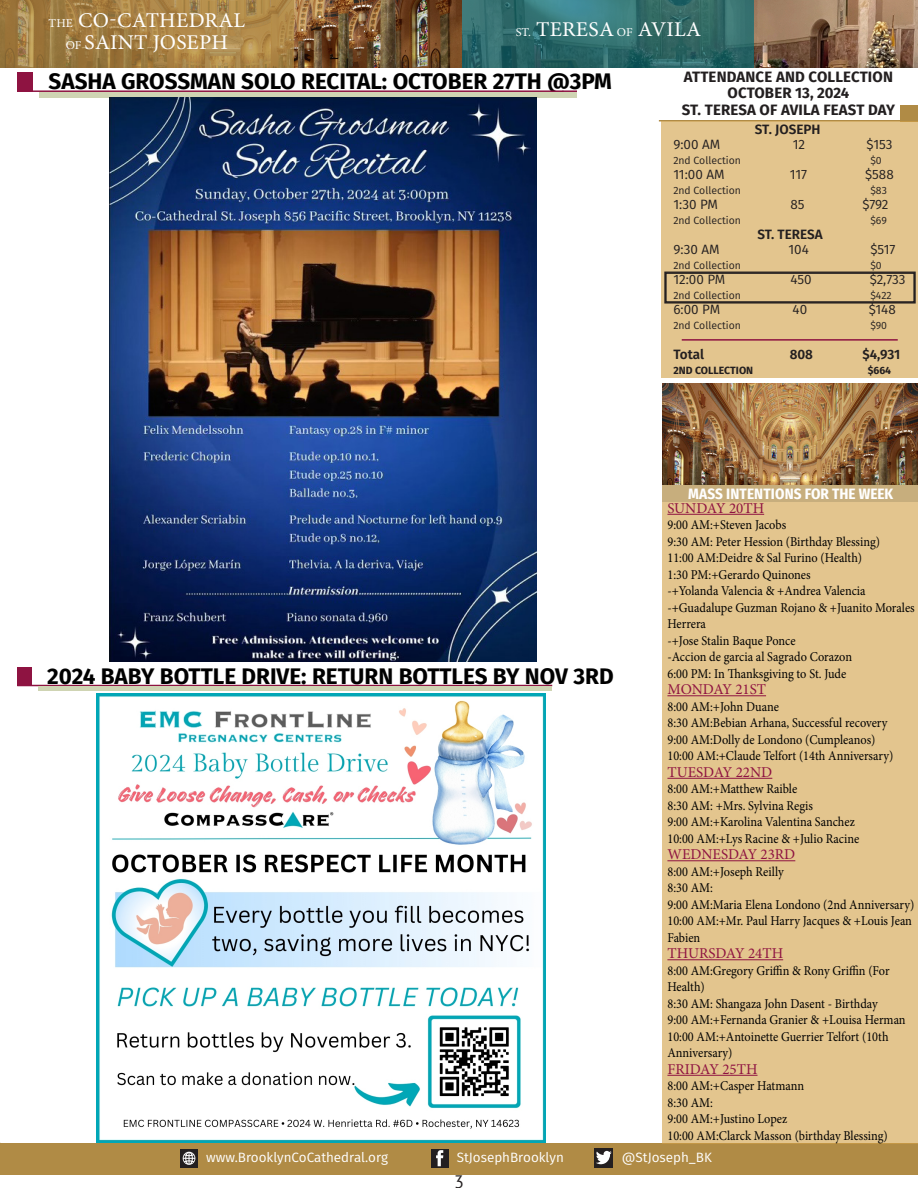
<style>
.page{position:relative;width:918px;height:1188px;background:#fff}
.page>*{position:absolute;margin:0;border:0;box-sizing:border-box;transform-origin:0 0}
.t1{font:700 22.5px "Fira Sans";color:#000}
.t2{font:21px "Minion Pro";letter-spacing:.01em;color:#fff}
.t3{font:18px "PT Sans";color:#231f20}
.t4{font:15px "Minion Pro";color:#8e1341}
.t5{font:700 15px/16.5px "Fira Sans";letter-spacing:.01em;color:#231f20;text-align:center}
.t6{font:700 15px "Fira Sans Condensed";letter-spacing:.01em;color:#fff}
.t7{font:13.5px/16.5px "Minion Pro";color:#000;scale:.91 1}
.t8{font:13.5px "Fira Sans";color:#231f20}
.t9{font:13.5px "Fira Sans";color:#fff}
.t10{font:600 13.5px "Fira Sans";color:#231f20}
.t11{font:10.5px "Fira Sans";color:#231f20}
.t12{font:700 10.5px "Fira Sans";color:#231f20}
.s1{font-size:12px}
</style>
<div class="page">
<img style="left:294px;top:0;width:624px;height:68px">
<svg style="left:461px;top:0;width:293px;height:68px;background:#316c6c"></svg>
<svg style="left:0;top:0;width:294px;height:68px;background:#a68245"></svg>
<div style="left:0;top:1143px;width:918px;height:31px;background:#b08b45"></div>
<div style="left:180px;top:1149px;width:18px;height:18px;background:#231f20"></div>
<svg style="left:183px;top:1152px;width:12px;height:13px"></svg>
<div style="left:431px;top:1149px;width:17px;height:18px;background:#231f20"></div>
<svg style="left:436px;top:1150px;width:7px;height:16px"></svg>
<div style="left:594px;top:1148px;width:19px;height:19px;background:#231f20"></div>
<svg style="left:596px;top:1151px;width:16px;height:13px"></svg>
<div style="left:662px;top:485px;width:256px;height:17px;background:#c7ae7d"></div>
<img style="left:662px;top:383px;width:256px;height:101px">
<div style="left:662px;top:502px;width:256px;height:642px;background:#e3c58e"></div>
<hr style="left:659px;top:120px;width:258px;height:2px;background:#b08b45">
<div style="left:901px;top:105px;width:17px;height:17px;background:#b08b45"></div>
<div style="left:662px;top:121px;width:256px;height:256px;background:#e3c58e"></div>
<hr style="left:667px;top:514px;width:97px;height:1px;background:#8e1341">
<hr style="left:667px;top:695px;width:99px;height:1px;background:#8e1341">
<hr style="left:667px;top:778px;width:105px;height:1px;background:#8e1341">
<hr style="left:667px;top:860px;width:128px;height:1px;background:#8e1341">
<hr style="left:667px;top:959px;width:116px;height:1px;background:#8e1341">
<hr style="left:667px;top:1075px;width:91px;height:1px;background:#8e1341">
<hr style="left:682px;top:339px;width:216px;height:2px;background:#8e1341">
<hr style="left:17px;top:90px;width:560px;height:2px;background:#8e1341">
<div style="left:39px;top:92px;width:538px;height:5px;background:#cfd4b3"></div>
<div style="left:17px;top:72px;width:16px;height:20px;background:#8e1341"></div>
<hr style="left:17px;top:685px;width:535px;height:1px;background:#8e1341">
<div style="left:38px;top:686px;width:514px;height:5px;background:#cfd4b3"></div>
<div style="left:17px;top:667px;width:15px;height:19px;background:#8e1341"></div>
<img style="left:96px;top:693px;width:450px;height:450px">
<img style="left:110px;top:97px;width:426px;height:565px">
<div style="left:665px;top:272px;width:250px;height:31px;border:1px solid #231f20"></div>
<div style="left:666px;top:273px;width:248px;height:29px;border:1px solid #231f20"></div>
<p class="t2" style="left:49px;top:6px;width:198px"><span class="s1">THE</span> CO-CATHEDRAL</p>
<p class="t2" style="left:66px;top:29px;width:164px"><span class="s1">OF</span> SAINT JOSEPH</p>
<p class="t2" style="left:516px;top:16px;width:187px"><span class="s1">ST.</span> TERESA <span class="s1">OF</span> AVILA</p>
<p class="t1" style="left:49px;top:62px;width:565px">SASHA GROSSMAN SOLO RECITAL: OCTOBER 27TH @3PM</p>
<p class="t1" style="left:47px;top:657px;width:568px">2024 BABY BOTTLE DRIVE: RETURN BOTTLES BY NOV 3RD</p>
<p class="t5" style="left:684px;top:67px;width:211px">ATTENDANCE AND COLLECTION<br>OCTOBER 13, 2024</p>
<p class="t5" style="left:682px;top:100px;width:215px">ST. TERESA OF AVILA FEAST DAY</p>
<p class="t10" style="left:755px;top:119px;width:67px">ST. JOSEPH</p>
<p class="t8" style="left:673px;top:135px;width:49px">9:00 AM</p>
<p class="t8" style="left:793px;top:135px;width:14px">12</p>
<p class="t8" style="left:867px;top:135px;width:27px">$153</p>
<p class="t11" style="left:673px;top:153px;width:69px">2nd Collection</p>
<p class="t11" style="left:870px;top:153px;width:13px">$0</p>
<p class="t8" style="left:673px;top:165px;width:53px">11:00 AM</p>
<p class="t8" style="left:790px;top:165px;width:19px">117</p>
<p class="t8" style="left:865px;top:165px;width:30px">$588</p>
<p class="t11" style="left:673px;top:183px;width:69px">2nd Collection</p>
<p class="t11" style="left:870px;top:183px;width:18px">$83</p>
<p class="t8" style="left:673px;top:195px;width:46px">1:30 PM</p>
<p class="t8" style="left:790px;top:195px;width:16px">85</p>
<p class="t8" style="left:862px;top:195px;width:28px">$792</p>
<p class="t11" style="left:673px;top:213px;width:69px">2nd Collection</p>
<p class="t11" style="left:870px;top:213px;width:18px">$69</p>
<p class="t10" style="left:757px;top:224px;width:67px">ST. TERESA</p>
<p class="t8" style="left:673px;top:240px;width:48px">9:30 AM</p>
<p class="t8" style="left:788px;top:240px;width:22px">104</p>
<p class="t8" style="left:870px;top:240px;width:27px">$517</p>
<p class="t11" style="left:673px;top:258px;width:69px">2nd Collection</p>
<p class="t11" style="left:870px;top:258px;width:13px">$0</p>
<p class="t8" style="left:673px;top:270px;width:54px">12:00 PM</p>
<p class="t8" style="left:791px;top:270px;width:23px">450</p>
<p class="t8" style="left:870px;top:270px;width:37px">$2,733</p>
<p class="t11" style="left:673px;top:288px;width:69px">2nd Collection</p>
<p class="t11" style="left:870px;top:288px;width:23px">$422</p>
<p class="t8" style="left:673px;top:300px;width:48px">6:00 PM</p>
<p class="t8" style="left:793px;top:300px;width:16px">40</p>
<p class="t8" style="left:869px;top:300px;width:29px">$148</p>
<p class="t11" style="left:673px;top:318px;width:69px">2nd Collection</p>
<p class="t11" style="left:870px;top:318px;width:18px">$90</p>
<p class="t10" style="left:673px;top:344px;width:32px">Total</p>
<p class="t10" style="left:790px;top:344px;width:25px">808</p>
<p class="t10" style="left:862px;top:344px;width:39px">$4,931</p>
<p class="t12" style="left:673px;top:362px;width:81px">2ND COLLECTION</p>
<p class="t12" style="left:868px;top:362px;width:25px">$664</p>
<p class="t6" style="left:688px;top:481px;width:207px">MASS INTENTIONS FOR THE WEEK</p>
<p class="t4" style="left:667px;top:498px;width:98px">SUNDAY 20TH</p>
<p class="t7" style="left:667px;top:517px;width:132px">9:00 AM:+Steven Jacobs</p>
<p class="t7" style="left:667px;top:533px;width:235px">9:30 AM: Peter Hession (Birthday Blessing)</p>
<p class="t7" style="left:667px;top:550px;width:216px">11:00 AM:Deidre &amp; Sal Furino (Health)</p>
<p class="t7" style="left:667px;top:566px;width:159px">1:30 PM:+Gerardo Quinones</p>
<p class="t7" style="left:667px;top:583px;width:219px">-+Yolanda Valencia &amp; +Andrea Valencia</p>
<p class="t7" style="left:667px;top:599px;width:273px">-+Guadalupe Guzman Rojano &amp; +Juanito Morales<br>Herrera</p>
<p class="t7" style="left:667px;top:632px;width:142px">-+Jose Stalin Baque Ponce</p>
<p class="t7" style="left:667px;top:649px;width:204px">-Accion de garcia al Sagrado Corazon</p>
<p class="t7" style="left:667px;top:665px;width:198px">6:00 PM: In Thanksgiving to St. Jude</p>
<p class="t4" style="left:667px;top:679px;width:100px">MONDAY 21ST</p>
<p class="t7" style="left:667px;top:698px;width:124px">8:00 AM:+John Duane</p>
<p class="t7" style="left:667px;top:715px;width:243px">8:30 AM:Bebian Arhana, Successful recovery</p>
<p class="t7" style="left:667px;top:731px;width:230px">9:00 AM:Dolly de Londono (Cumpleanos)</p>
<p class="t7" style="left:667px;top:748px;width:250px">10:00 AM:+Claude Telfort (14th Anniversary)</p>
<p class="t4" style="left:667px;top:762px;width:106px">TUESDAY 22ND</p>
<p class="t7" style="left:667px;top:781px;width:144px">8:00 AM:+Matthew Raible</p>
<p class="t7" style="left:667px;top:797px;width:161px">8:30 AM: +Mrs. Sylvina Regis</p>
<p class="t7" style="left:667px;top:814px;width:207px">9:00 AM:+Karolina Valentina Sanchez</p>
<p class="t7" style="left:667px;top:830px;width:212px">10:00 AM:+Lys Racine &amp; +Julio Racine</p>
<p class="t4" style="left:667px;top:844px;width:129px">WEDNESDAY 23RD</p>
<p class="t7" style="left:667px;top:863px;width:129px">8:00 AM:+Joseph Reilly</p>
<p class="t7" style="left:667px;top:880px;width:52px">8:30 AM:</p>
<p class="t7" style="left:667px;top:896px;width:273px">9:00 AM:Maria Elena Londono (2nd Anniversary)</p>
<p class="t7" style="left:667px;top:913px;width:270px">10:00 AM:+Mr. Paul Harry Jacques &amp; +Louis Jean<br>Fabien</p>
<p class="t4" style="left:667px;top:943px;width:117px">THURSDAY 24TH</p>
<p class="t7" style="left:667px;top:962px;width:246px">8:00 AM:Gregory Griffin &amp; Rony Griffin (For<br>Health)</p>
<p class="t7" style="left:667px;top:995px;width:233px">8:30 AM: Shangaza John Dasent - Birthday</p>
<p class="t7" style="left:667px;top:1012px;width:263px">9:00 AM:+Fernanda Granier &amp; +Louisa Herman</p>
<p class="t7" style="left:667px;top:1028px;width:245px">10:00 AM:+Antoinette Guerrier Telfort (10th<br>Anniversary)</p>
<p class="t4" style="left:667px;top:1059px;width:92px">FRIDAY 25TH</p>
<p class="t7" style="left:667px;top:1078px;width:152px">8:00 AM:+Casper Hatmann</p>
<p class="t7" style="left:667px;top:1094px;width:52px">8:30 AM:</p>
<p class="t7" style="left:667px;top:1111px;width:133px">9:00 AM:+Justino Lopez</p>
<p class="t7" style="left:667px;top:1127px;width:244px">10:00 AM:Clarck Masson (birthday Blessing)</p>
<p class="t9" style="left:206px;top:1147px;width:183px">www.BrooklynCoCathedral.org</p>
<p class="t9" style="left:457px;top:1147px;width:109px">StJosephBrooklyn</p>
<p class="t9" style="left:622px;top:1147px;width:92px">@StJoseph_BK</p>
<p class="t3" style="left:454px;top:1170px;width:11px">3</p>
</div>
